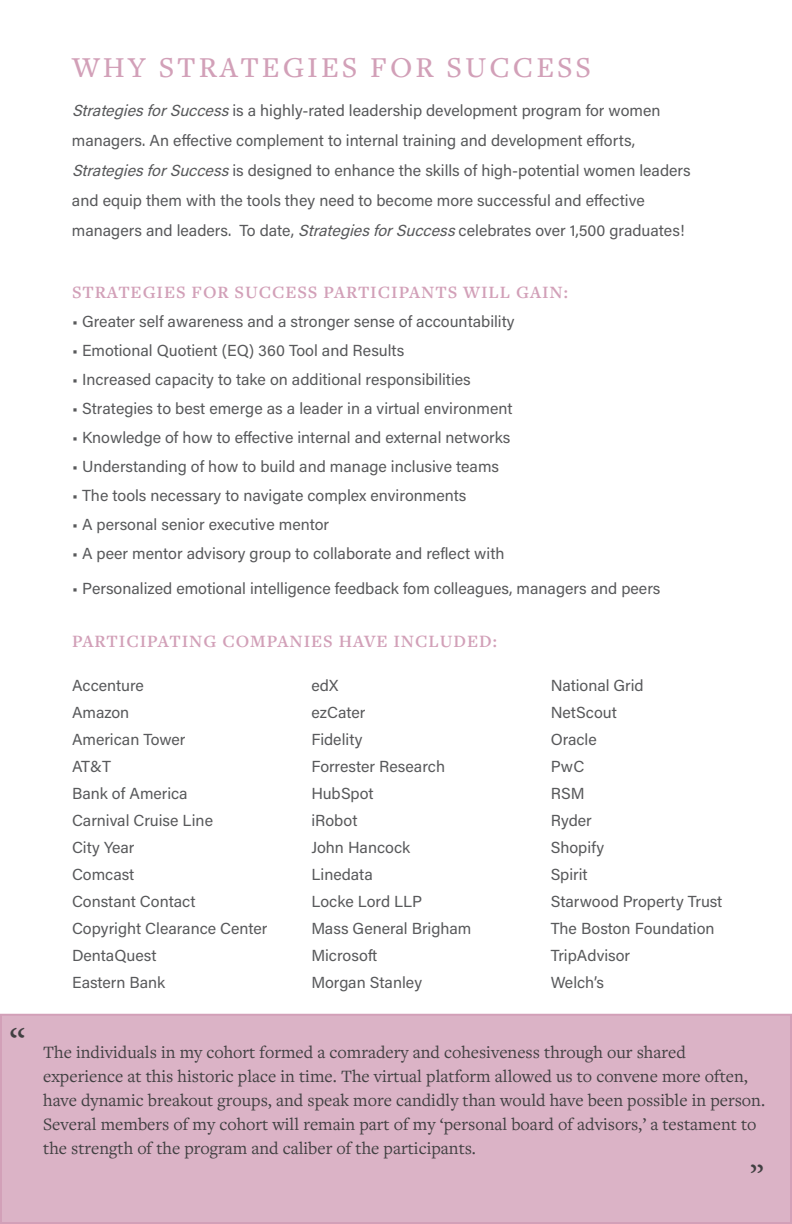
<style>
.page{position:relative;width:792px;height:1224px;background:#fff}
.page>*{position:absolute;margin:0;border:0;box-sizing:border-box;transform-origin:0 0}
.t1{font:43.6px "Minion Pro";color:#414042}
.t2{font:37.4px "Minion Pro";color:#414042}
.t3{font:500 30px "Freight Text Pro";letter-spacing:.1em;color:#d2a0b8}
.t4{font:18px/24px "Freight Text Pro";color:#414042}
.t5{font:600 18px "Freight Text Pro";letter-spacing:.05em;color:#d2a0b8}
.t6{font:16px/27px "Acumin Pro";color:#58595b}
.s1{font-style:italic}
</style>
<div class="page">
<div style="left:1px;top:1015px;width:790px;height:208px;background:#dbb3c6"></div>
<div style="left:0;top:1014px;width:792px;height:210px;border:2px solid #d2a0b8"></div>
<h3 class="t3" style="left:72px;top:47px;width:520px">WHY STRATEGIES FOR SUCCESS</h3>
<p class="t6" style="left:72px;top:95px;width:620px;line-height:30px"><span class="s1">StrategiesforSuccess</span>is a highly-rated leadership development program for women managers. An effective complement to internal training and development efforts, <span class="s1">StrategiesforSuccess</span>is designed to enhance the skills of high-potential women leaders and equip them with the tools they need to become more successful and effective managers and leaders. To date, <span class="s1">StrategiesforSuccess</span>celebrates over 1,500 graduates!</p>
<h1 class="t1" style="left:9px;top:1016px;width:19px">“</h1>
<p class="t5" style="left:72px;top:280px;width:498px">STRATEGIES FOR SUCCESS PARTICIPANTS WILL GAIN:</p>
<p class="t6" style="left:72px;top:307px;width:444px">• Greater self awareness and a stronger sense of accountability</p>
<p class="t6" style="left:72px;top:336px;width:334px">• Emotional Quotient (EQ) 360 Tool and Results</p>
<p class="t6" style="left:72px;top:365px;width:400px">• Increased capacity to take on additional responsibilities</p>
<p class="t6" style="left:72px;top:394px;width:442px">• Strategies to best emerge as a leader in a virtual environment</p>
<p class="t6" style="left:72px;top:423px;width:440px">• Knowledge of how to effective internal and external networks</p>
<p class="t6" style="left:72px;top:452px;width:429px">• Understanding of how to build and manage inclusive teams</p>
<p class="t6" style="left:72px;top:481px;width:396px">• The tools necessary to navigate complex environments</p>
<p class="t6" style="left:72px;top:510px;width:259px">• A personal senior executive mentor</p>
<p class="t6" style="left:72px;top:539px;width:434px">• A peer mentor advisory group to collaborate and reflect with</p>
<p class="t6" style="left:72px;top:574px;width:590px">• Personalized emotional intelligence feedback fom colleagues, managers and peers</p>
<p class="t5" style="left:72px;top:629px;width:426px">PARTICIPATING COMPANIES HAVE INCLUDED:</p>
<p class="t6" style="left:72px;top:672px;width:197px">Accenture<br>Amazon<br>American Tower<br>AT&amp;T<br>Bank of America<br>Carnival Cruise Line<br>City Year<br>Comcast<br>Constant Contact<br>Copyright Clearance Center<br>DentaQuest<br>Eastern Bank</p>
<p class="t6" style="left:311px;top:672px;width:162px">edX<br>ezCater<br>Fidelity<br>Forrester Research<br>HubSpot<br>iRobot<br>John Hancock<br>Linedata<br>Locke Lord LLP<br>Mass General Brigham<br>Microsoft<br>Morgan Stanley</p>
<p class="t6" style="left:551px;top:672px;width:173px">National Grid<br>NetScout<br>Oracle<br>PwC<br>RSM<br>Ryder<br>Shopify<br>Spirit<br>Starwood Property Trust<br>The Boston Foundation<br>TripAdvisor<br>Welch’s</p>
<p class="t4" style="left:43px;top:1040px;width:723px">The individuals in my cohort formed a comradery and cohesiveness through our shared experience at this historic place in time. The virtual platform allowed us to convene more often, have dynamic breakout groups, and speak more candidly than would have been possible in person.<br>Several members of my cohort will remain part of my ‘personal board of advisors,’ a testament to the strength of the program and caliber of the participants.</p>
<h2 class="t2" style="left:749px;top:1154px;width:17px">”</h2>
</div>
